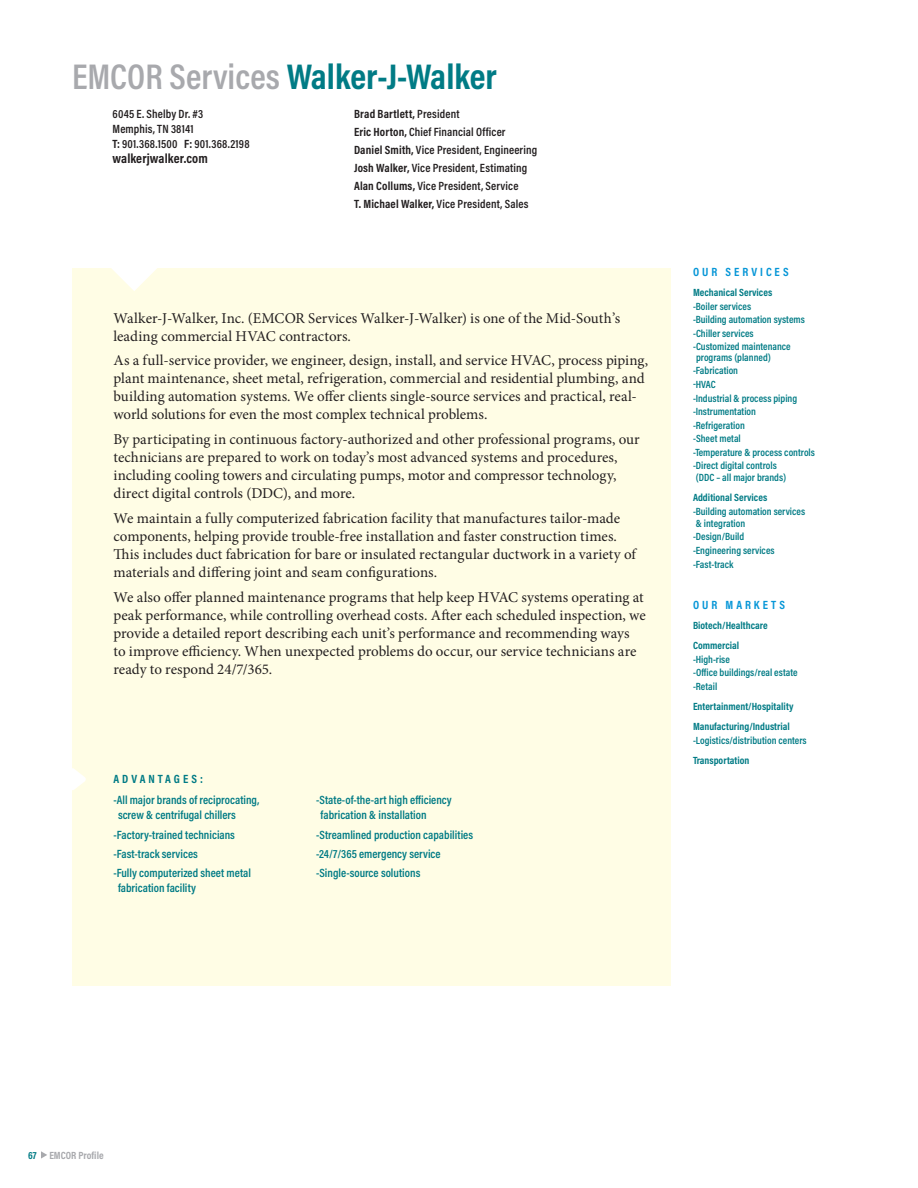
<style>
.page{position:relative;width:918px;height:1188px;background:#fff}
.page>*{position:absolute;margin:0;border:0;box-sizing:border-box;transform-origin:0 0}
.t1{font:700 36px "Acumin Pro Cond";color:#007b85}
.COMPANY_BIO{font:15px/18px "Minion Pro";color:#231f20}
.t2{font:700 13.5px "Acumin Pro Cond";letter-spacing:.01em;color:#231f20}
.ADVANTAGES_TEXT{font:600 12px/15px "Acumin Pro Cond";color:#007b85}
.t3{font:600 12px/15px "Acumin Pro Cond";letter-spacing:.015em;color:#231f20}
.t4{font:700 12px "Acumin Pro Cond";letter-spacing:.015em;color:#231f20}
.HEADLINE{font:700 12px "Acumin Pro Cond";letter-spacing:.25em;color:#0696d7}
.Advantages_Bold{font:700 12px "Acumin Pro Cond";letter-spacing:.245em;color:#007b85}
.BODY{font:600 10.5px/12px "Acumin Pro Cond";color:#007b85}
.SUBHEAD{font:700 10.5px "Acumin Pro Cond";color:#007b85}
.t5{font:700 10.5px "Acumin Pro Cond";color:#a8a9ad}
.s1{font-weight:600;color:#a8a9ad}
.s2{font-weight:700}
.s3{font-weight:600}
.s4{color:#007b85}
</style>
<div class="page">
<svg style="left:41px;top:1151px;width:6px;height:8px"></svg>
<div style="left:72px;top:268px;width:599px;height:717px;background:#fffde5"></div>
<svg style="left:111px;top:268px;width:46px;height:23px"></svg>
<svg style="left:72px;top:768px;width:14px;height:22px"></svg>
<p class="t1" style="left:72px;top:53px;width:426px"><span class="s1">EMCOR Services</span> Walker-J-Walker</p>
<p class="t3" style="left:113px;top:106px;width:92px">6045 E. Shelby Dr. #3<br>Memphis, TN 38141</p>
<p class="t3" style="left:113px;top:136px;width:139px"><span class="s2">T:</span> 901.368.1500 <span class="s2">F:</span> 901.368.2198</p>
<p class="t2" style="left:113px;top:149px;width:97px">walkerjwalker.com</p>
<p class="t4" style="left:354px;top:106px;width:107px">Brad Bartlett, <span class="s3">President</span></p>
<p class="t3" style="left:354px;top:124px;width:153px"><span class="s2">Eric Horton,</span> Chief Financial Officer</p>
<p class="t3" style="left:354px;top:142px;width:185px"><span class="s2">Daniel Smith,</span> Vice President, Engineering</p>
<p class="t3" style="left:354px;top:160px;width:175px"><span class="s2">Josh Walker,</span> Vice President, Estimating</p>
<p class="t3" style="left:354px;top:178px;width:166px"><span class="s2">Alan Collums,</span> Vice President, Service</p>
<p class="t3" style="left:354px;top:196px;width:176px"><span class="s2">T. Michael Walker,</span> Vice President, Sales</p>
<p class="COMPANY_BIO" style="left:114px;top:309px;width:508px">Walker-J-Walker, Inc. (EMCOR Services Walker-J-Walker) is one of the Mid-South’s leading commercial HVAC contractors.</p>
<p class="COMPANY_BIO" style="left:114px;top:352px;width:536px">As a full-service provider, we engineer, design, install, and service HVAC, process piping, plant maintenance, sheet metal, refrigeration, commercial and residential plumbing, and building automation systems. We offer clients single-source services and practical, real&shy;world solutions for even the most complex technical problems.</p>
<p class="COMPANY_BIO" style="left:114px;top:430px;width:528px">By participating in continuous factory-authorized and other professional programs, our technicians are prepared to work on today’s most advanced systems and procedures, including cooling towers and circulating pumps, motor and compressor technology, direct digital controls (DDC), and more.</p>
<p class="COMPANY_BIO" style="left:114px;top:509px;width:524px">We maintain a fully computerized fabrication facility that manufactures tailor-made components, helping provide trouble-free installation and faster construction times.<br>This includes duct fabrication for bare or insulated rectangular ductwork in a variety of materials and differing joint and seam configurations.</p>
<p class="COMPANY_BIO" style="left:114px;top:588px;width:534px">We also offer planned maintenance programs that help keep HVAC systems operating at peak performance, while controlling overhead costs. After each scheduled inspection, we provide a detailed report describing each unit’s performance and recommending ways<br>to improve efficiency. When unexpected problems do occur, our service technicians are ready to respond 24/7/365.</p>
<p class="Advantages_Bold" style="left:114px;top:771px;width:91px">ADVANTAGES:</p>
<p class="ADVANTAGES_TEXT" style="left:118px;top:792px;width:143px;text-indent:-4px">-All major brands of reciprocating, screw &amp; centrifugal chillers</p>
<p class="ADVANTAGES_TEXT" style="left:114px;top:827px;width:123px">-Factory-trained technicians</p>
<p class="ADVANTAGES_TEXT" style="left:114px;top:846px;width:86px">-Fast-track services</p>
<p class="ADVANTAGES_TEXT" style="left:118px;top:865px;width:134px;text-indent:-4px">-Fully computerized sheet metal fabrication facility</p>
<p class="ADVANTAGES_TEXT" style="left:321px;top:792px;width:133px;text-indent:-4px">-State-of-the-art high efficiency fabrication &amp; installation</p>
<p class="ADVANTAGES_TEXT" style="left:316px;top:827px;width:159px">-Streamlined production capabilities</p>
<p class="ADVANTAGES_TEXT" style="left:316px;top:846px;width:126px">-24/7/365 emergency service</p>
<p class="ADVANTAGES_TEXT" style="left:316px;top:865px;width:106px">-Single-source solutions</p>
<p class="HEADLINE" style="left:693px;top:264px;width:97px">OUR SERVICES</p>
<p class="SUBHEAD" style="left:693px;top:286px;width:81px">Mechanical Services</p>
<p class="BODY" style="left:693px;top:300px;width:60px">-Boiler services</p>
<p class="BODY" style="left:693px;top:314px;width:113px">-Building automation systems</p>
<p class="BODY" style="left:693px;top:327px;width:62px">-Chiller services</p>
<p class="BODY" style="left:693px;top:341px;width:99px;line-height:10.5px">-Customized maintenance programs (planned)</p>
<p class="BODY" style="left:693px;top:365px;width:47px">-Fabrication</p>
<p class="BODY" style="left:693px;top:378px;width:24px">-HVAC</p>
<p class="BODY" style="left:693px;top:392px;width:106px">-Industrial &amp; process piping</p>
<p class="BODY" style="left:693px;top:405px;width:65px">-Instrumentation</p>
<p class="BODY" style="left:693px;top:419px;width:53px">-Refrigeration</p>
<p class="BODY" style="left:693px;top:432px;width:49px">-Sheet metal</p>
<p class="BODY" style="left:693px;top:446px;width:123px">-Temperature &amp; process controls</p>
<p class="BODY" style="left:693px;top:459px;width:95px">-Direct digital controls (DDC – all major brands)</p>
<p class="SUBHEAD" style="left:693px;top:491px;width:76px">Additional Services</p>
<p class="BODY" style="left:693px;top:505px;width:114px">-Building automation services &amp; integration</p>
<p class="BODY" style="left:693px;top:531px;width:53px">-Design/Build</p>
<p class="BODY" style="left:693px;top:544px;width:83px">-Engineering services</p>
<p class="BODY" style="left:693px;top:558px;width:42px">-Fast-track</p>
<p class="HEADLINE" style="left:693px;top:597px;width:93px">OUR MARKETS</p>
<p class="SUBHEAD" style="left:693px;top:619px;width:76px">Biotech/Healthcare</p>
<p class="SUBHEAD" style="left:693px;top:639px;width:48px">Commercial</p>
<p class="BODY" style="left:693px;top:653px;width:38px">-High-rise</p>
<p class="BODY" style="left:693px;top:667px;width:106px">-Office buildings/real estate</p>
<p class="BODY" style="left:693px;top:680px;width:26px">-Retail</p>
<p class="SUBHEAD" style="left:693px;top:700px;width:102px">Entertainment/Hospitality</p>
<p class="SUBHEAD" style="left:693px;top:720px;width:98px">Manufacturing/Industrial</p>
<p class="BODY" style="left:693px;top:734px;width:115px">-Logistics/distribution centers</p>
<p class="SUBHEAD" style="left:693px;top:754px;width:58px">Transportation</p>
<p class="t5" style="left:28px;top:1148px;width:77px"><span class="s4">67</span> EMCOR Profile</p>
</div>
